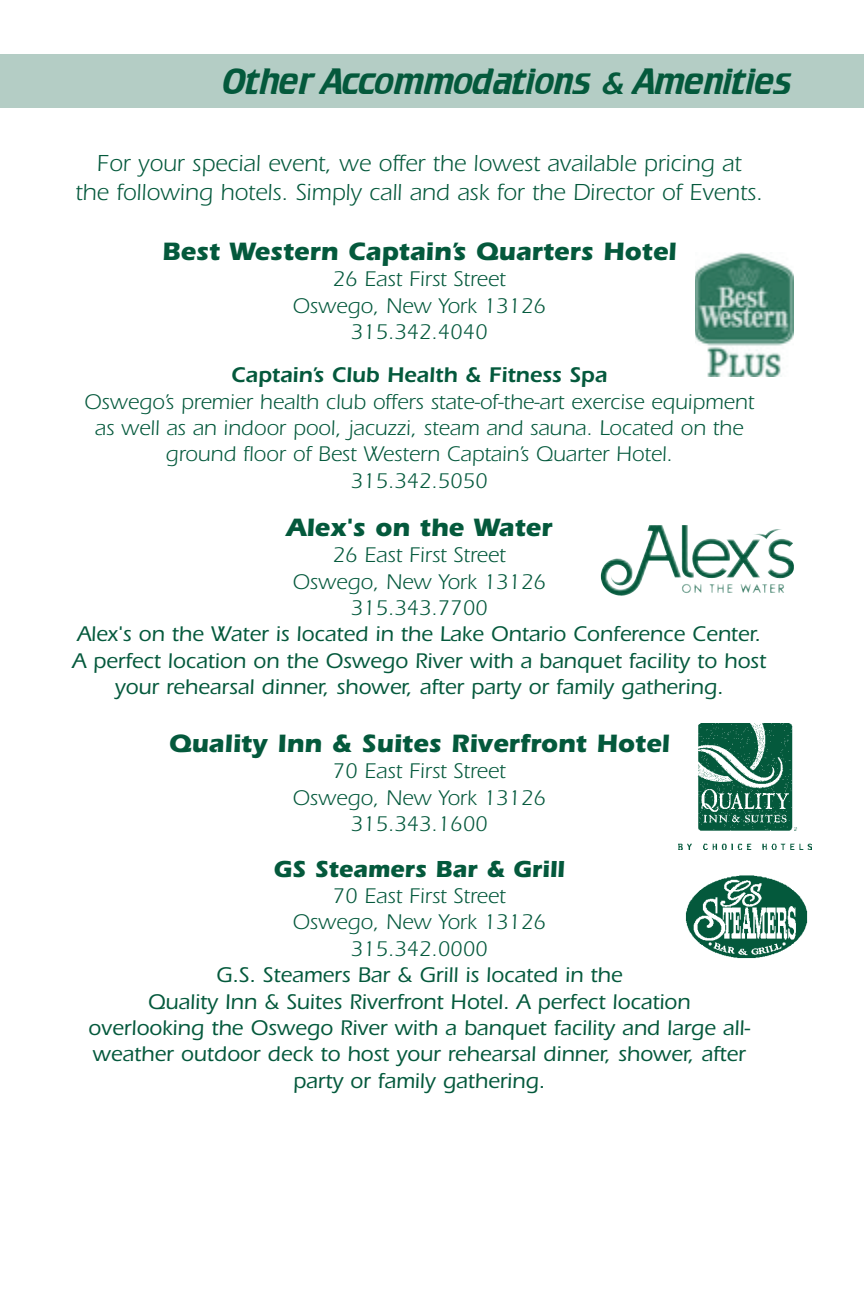
<style>
.page{position:relative;width:864px;height:1296px;background:#fff}
.page>*{position:absolute;margin:0;border:0;box-sizing:border-box;transform-origin:0 0}
.t1{font:32px "Crillee";color:#04593c}
.t2{font:700 26px "Itc Eras";color:#04593c}
.t3{font:24px/28.8px "Itc Eras";color:#04593c;text-align:center}
.t4{font:700 24px "Itc Eras";color:#04593c}
.t5{font:500 22px/26.4px "Itc Eras";color:#04593c;text-align:center}
.t6{font:22px/26.4px "Itc Eras";color:#04593c;text-align:center}
.t7{font:600 22px "Itc Eras";color:#04593c}
</style>
<div class="page">
<div style="left:0;top:54px;width:864px;height:54px;background:#b4cdc5"></div>
<img style="left:678px;top:723px;width:134px;height:126px">
<img style="left:685px;top:875px;width:123px;height:84px">
<img style="left:695px;top:253px;width:98px;height:124px">
<img style="left:649px;top:525px;width:45px;height:53px">
<h1 class="t1" style="left:223px;top:59px;width:570px">Other Accommodations &amp; Amenities</h1>
<p class="t3" style="left:76px;top:149px;width:689px">For your special event, we offer the lowest available pricing at<br>the following hotels. Simply call and ask for the Director of Events.</p>
<p class="t2" style="left:162px;top:236px;width:516px">Best Western Captain’s Quarters Hotel</p>
<p class="t6" style="left:293px;top:266px;width:255px">26 East First Street<br>Oswego, New York 13126<br>315.342.4040</p>
<p class="t7" style="left:231px;top:362px;width:377px">Captain’s Club Health &amp; Fitness Spa</p>
<p class="t6" style="left:84px;top:388px;width:671px">Oswego’s premier health club offers state-of-the-art exercise equipment as well as an indoor pool, jacuzzi, steam and sauna. Located on the ground floor of Best Western Captain’s Quarter Hotel.<br>315.342.5050</p>
<p class="t2" style="left:286px;top:512px;width:268px">Alex's on the Water</p>
<p class="t6" style="left:293px;top:542px;width:255px">26 East First Street<br>Oswego, New York 13126<br>315.343.7700</p>
<p class="t5" style="left:72px;top:621px;width:695px">Alex's on the Water is located in the Lake Ontario Conference Center.<br>A perfect location on the Oswego River with a banquet facility to host your rehearsal dinner, shower, after party or family gathering.</p>
<p class="t2" style="left:169px;top:728px;width:502px">Quality Inn &amp; Suites Riverfront Hotel</p>
<p class="t6" style="left:293px;top:758px;width:255px">70 East First Street<br>Oswego, New York 13126<br>315.343.1600</p>
<p class="t4" style="left:274px;top:855px;width:293px">GS Steamers Bar &amp; Grill</p>
<p class="t6" style="left:293px;top:883px;width:255px">70 East First Street<br>Oswego, New York 13126<br>315.342.0000</p>
<p class="t5" style="left:88px;top:962px;width:664px">G.S. Steamers Bar &amp; Grill is located in the<br>Quality Inn &amp; Suites Riverfront Hotel. A perfect location overlooking the Oswego River with a banquet facility and large all&shy;weather outdoor deck to host your rehearsal dinner, shower, after party or family gathering.</p>
</div>
